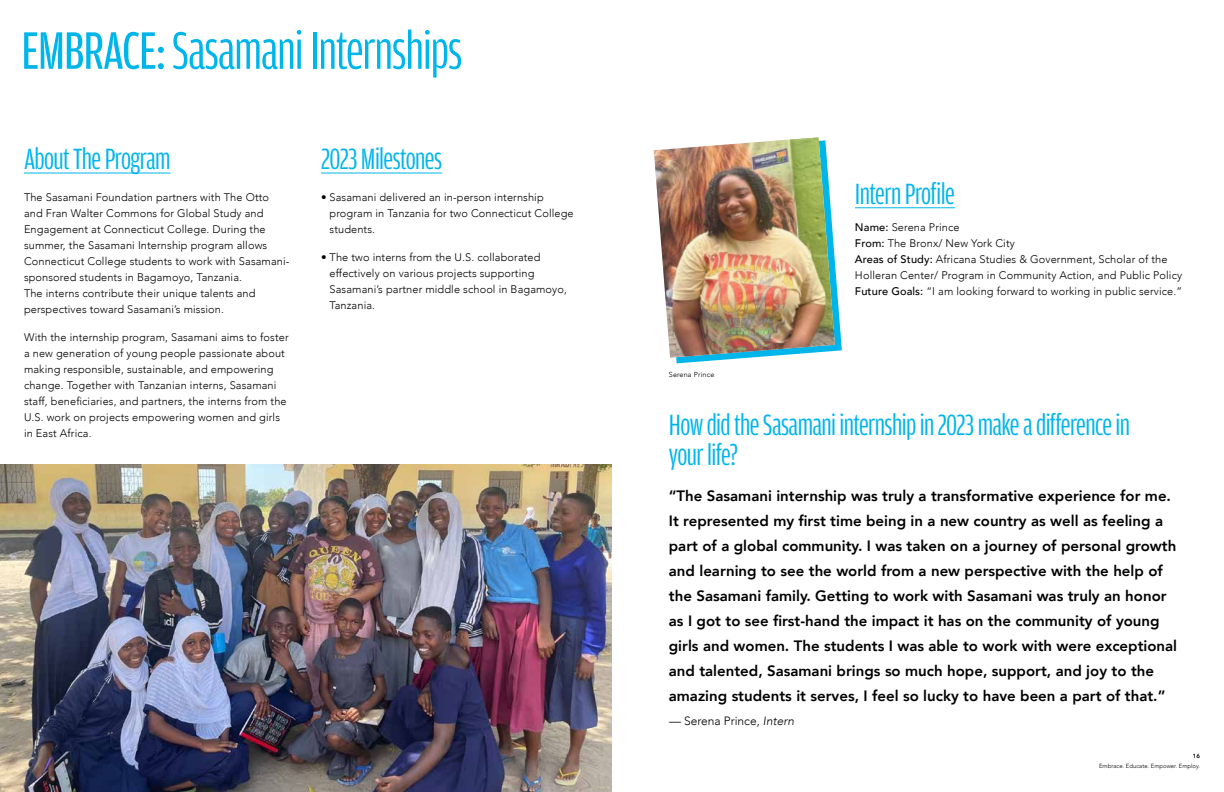
<style>
.page{position:relative;width:1224px;height:792px;background:#fff}
.page>*{position:absolute;margin:0;border:0;box-sizing:border-box;transform-origin:0 0}
.t1{font:56px "Amplitude Comp";letter-spacing:-.02em;color:#00b5ea}
.t2{font:31.1px/29.6px "Amplitude Comp";letter-spacing:-.02em;color:#00b5ea}
.t3{font:800 15px/25px "Avenir";color:#000}
.t4{font:300 12px "Avenir";color:#000}
.t5{font:300 11px/16px "Avenir";letter-spacing:.01em;color:#000}
.t6{font:300 7.2px "Avenir";letter-spacing:.02em;color:#000}
.t7{font:300 6px "Avenir";color:#000}
.t8{font:800 6px "Avenir";color:#000}
.s1{font-style:inherit}
.s2{font-weight:500}
.s3{font-style:italic}
</style>
<div class="page">
<hr style="left:855px;top:207px;width:100px;height:1px;background:#00b5ea">
<hr style="left:321px;top:173px;width:121px;height:1px;background:#00b5ea">
<hr style="left:24px;top:173px;width:147px;height:1px;background:#00b5ea">
<img style="left:0;top:464px;width:612px;height:328px">
<svg style="left:676px;top:264px;width:166px;height:99px"></svg>
<img style="left:654px;top:137px;width:181px;height:221px">
<h1 class="t1" style="left:21px;top:21px;width:443px"><span class="s1">EMBRACE:</span> Sasamani Internships</h1>
<h2 class="t2" style="left:24px;top:144px;width:148px">About The Program</h2>
<p class="t5" style="left:24px;top:189px;width:267px">The Sasamani Foundation partners with The Otto and Fran Walter Commons for Global Study and Engagement at Connecticut College. During the summer, the Sasamani Internship program allows Connecticut College students to work with Sasamani&shy;sponsored students in Bagamoyo, Tanzania.<br>The interns contribute their unique talents and perspectives toward Sasamani’s mission.</p>
<p class="t5" style="left:24px;top:329px;width:266px">With the internship program, Sasamani aims to foster a new generation of young people passionate about making responsible, sustainable, and empowering change. Together with Tanzanian interns, Sasamani staff, beneficiaries, and partners, the interns from the U.S. work on projects empowering women and girls in East Africa.</p>
<h2 class="t2" style="left:321px;top:144px;width:123px">2023 Milestones</h2>
<p class="t5" style="left:330px;top:189px;width:246px;text-indent:-9px">• Sasamani delivered an in-person internship program in Tanzania for two Connecticut College students.</p>
<p class="t5" style="left:330px;top:249px;width:239px;text-indent:-9px">• The two interns from the U.S. collaborated effectively on various projects supporting Sasamani’s partner middle school in Bagamoyo, Tanzania.</p>
<h2 class="t2" style="left:855px;top:179px;width:101px">Intern Profile</h2>
<p class="t5" style="left:855px;top:219px;width:329px"><span class="s2">Name:</span> Serena Prince<br><span class="s2">From:</span> The Bronx/ New York City<br><span class="s2">Areas of Study:</span> Africana Studies &amp; Government, Scholar of the Holleran Center/ Program in Community Action, and Public Policy <span class="s2">Future Goals:</span> “I am looking forward to working in public service.”</p>
<p class="t6" style="left:669px;top:370px;width:47px">Serena Prince</p>
<h2 class="t2" style="left:669px;top:410px;width:463px">How did the Sasamani internship in 2023 make a difference in your life?</h2>
<p class="t3" style="left:669px;top:483px;width:510px">“The Sasamani internship was truly a transformative experience for me.<br>It represented my first time being in a new country as well as feeling a part of a global community. I was taken on a journey of personal growth and learning to see the world from a new perspective with the help of the Sasamani family. Getting to work with Sasamani was truly an honor as I got to see first-hand the impact it has on the community of young girls and women. The students I was able to work with were exceptional and talented, Sasamani brings so much hope, support, and joy to the amazing students it serves, I feel so lucky to have been a part of that.”</p>
<p class="t4" style="left:669px;top:714px;width:127px"><span class="s3">—</span> Serena Prince, <span class="s3">Intern</span></p>
<p class="t8" style="left:1193px;top:751px;width:9px">16</p>
<p class="t7" style="left:1099px;top:762px;width:102px">Embrace. Educate. Empower. Employ.</p>
</div>
